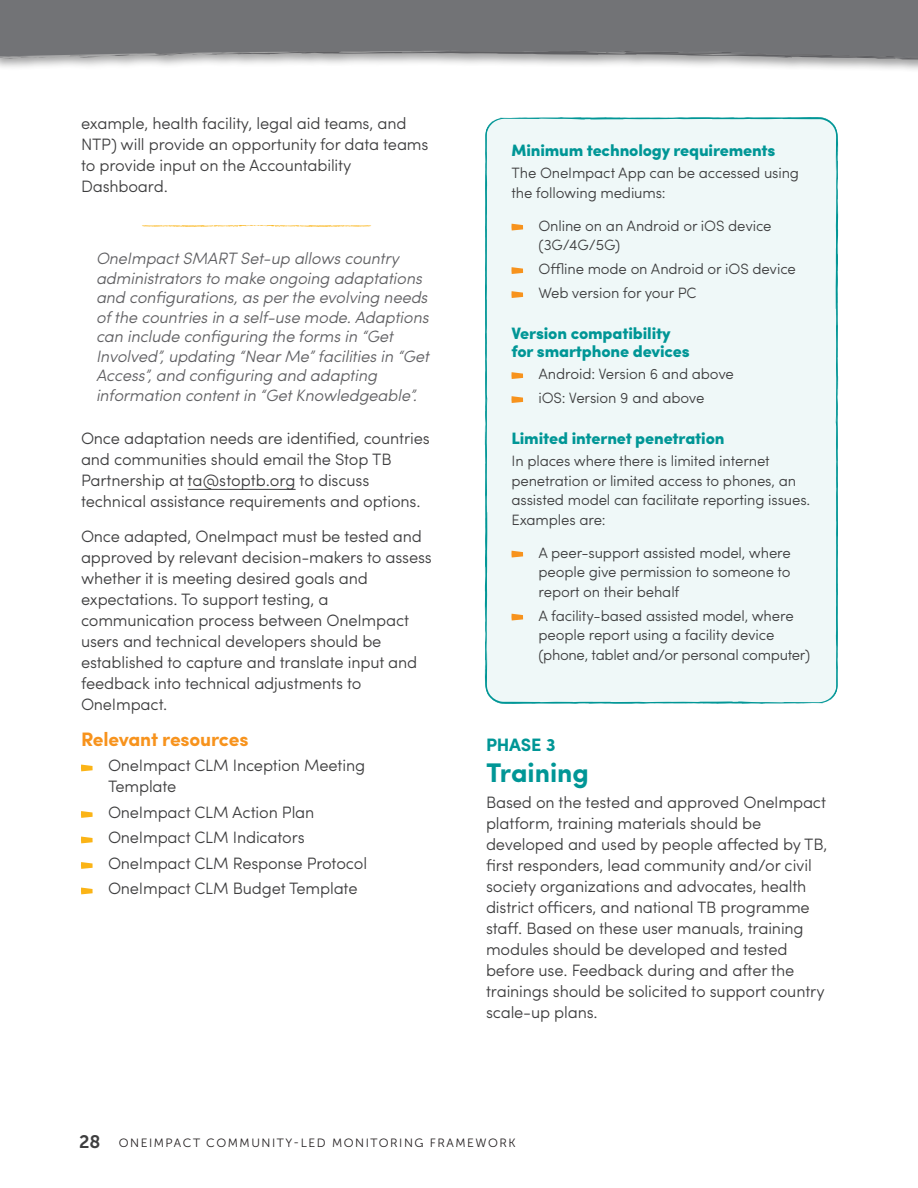
<style>
.page{position:relative;width:918px;height:1188px;background:#fff}
.page>*{position:absolute;margin:0;border:0;box-sizing:border-box;transform-origin:0 0}
.phase_name{font:700 27px "Sofia Pro";color:#009696}
.sub_13_turquoise{font:700 19.5px "Sofia Pro";letter-spacing:-.01em;color:#f7931d}
.phase_number{font:700 18px "Sofia Pro";letter-spacing:-.01em;color:#009696}
.text{font:300 16.5px/21px "Sofia Pro";letter-spacing:-.01em;color:#3e3e3f}
.empasis_italic{font:italic 300 16.5px/19.5px "Sofia Pro";letter-spacing:-.01em;color:#606063}
.bullet_lsa{font:300 16.5px/21px "Sofia Pro";letter-spacing:-.01em;color:#3e3e3f}
.sub_10{font:900 16.5px/18px "Sofia Pro";letter-spacing:-.01em;color:#009696}
.bullet{font:300 16.5px "Sofia Pro";letter-spacing:-.01em;color:#3e3e3f}
.text-2{font:300 15px/19.5px "Sofia Pro";letter-spacing:-.01em;color:#3e3e3f}
.bullet_lsa-2{font:300 15px/19.5px "Sofia Pro";letter-spacing:-.01em;color:#3e3e3f}
.bullet-2{font:300 15px/19.5px "Sofia Pro";letter-spacing:-.01em;color:#3e3e3f}
.t1{font:12px "Museo Sans 300";letter-spacing:.125em;color:#231f20}
.s1{font-family:"Museo Sans 700";font-size:18px;color:#3e3e3f}
</style>
<div class="page">
<div style="left:0;top:0;width:918px;height:73px;background:#3e3e3f;opacity:.5"></div>
<svg style="left:0;top:58px;width:59px;height:1px"></svg>
<div style="left:0;top:0;width:918px;height:58px;background:#727376"></div>
<svg style="left:67px;top:50px;width:851px;height:10px"></svg>
<hr style="left:188px;top:489px;width:108px;height:1px;background:#3e3e3f">
<svg style="left:142px;top:225px;width:229px;height:2px"></svg>
<svg style="left:81px;top:765px;width:12px;height:6px"></svg>
<svg style="left:81px;top:811px;width:12px;height:7px"></svg>
<svg style="left:81px;top:837px;width:12px;height:6px"></svg>
<svg style="left:81px;top:862px;width:12px;height:7px"></svg>
<svg style="left:81px;top:888px;width:12px;height:6px"></svg>
<div style="left:485px;top:117px;width:353px;height:587px;background:#eff8f8"></div>
<svg style="left:820px;top:117px;width:16px;height:19px"></svg>
<svg style="left:836px;top:187px;width:2px;height:45px"></svg>
<svg style="left:490px;top:117px;width:14px;height:8px"></svg>
<svg style="left:584px;top:703px;width:33px;height:1px"></svg>
<p class="text" style="left:81px;top:112px;width:349px">example, health facility, legal aid teams, and NTP) will provide an opportunity for data teams to provide input on the Accountability Dashboard.</p>
<p class="empasis_italic" style="left:96px;top:248px;width:335px">OneImpact SMART Set-up allows country administrators to make ongoing adaptations and configurations, as per the evolving needs of the countries in a self-use mode. Adaptions can include configuring the forms in “Get Involved”, updating “Near Me” facilities in “Get Access”, and configuring and adapting information content in “Get Knowledgeable”.</p>
<p class="text" style="left:81px;top:427px;width:350px">Once adaptation needs are identified, countries and communities should email the Stop TB Partnership at ta@stoptb.org to discuss technical assistance requirements and options.</p>
<p class="text" style="left:81px;top:525px;width:352px">Once adapted, OneImpact must be tested and approved by relevant decision-makers to assess whether it is meeting desired goals and expectations. To support testing, a communication process between OneImpact users and technical developers should be established to capture and translate input and feedback into technical adjustments to OneImpact.</p>
<p class="sub_13_turquoise" style="left:81px;top:724px;width:169px">Relevant resources</p>
<p class="bullet_lsa" style="left:108px;top:754px;width:259px">OneImpact CLM Inception Meeting<br>Template</p>
<p class="bullet_lsa" style="left:108px;top:801px;width:208px">OneImpact CLM Action Plan</p>
<p class="bullet_lsa" style="left:108px;top:826px;width:198px">OneImpact CLM Indicators</p>
<p class="bullet_lsa" style="left:108px;top:852px;width:261px">OneImpact CLM Response Protocol</p>
<p class="bullet" style="left:108px;top:876px;width:251px">OneImpact CLM Budget Template</p>
<p class="sub_10" style="left:512px;top:140px;width:266px">Minimum technology requirements</p>
<p class="text-2" style="left:512px;top:162px;width:289px">The OneImpact App can be accessed using the following mediums:</p>
<p class="bullet_lsa-2" style="left:538px;top:215px;width:235px">Online on an Android or iOS device (3G/4G/5G)</p>
<p class="bullet_lsa-2" style="left:538px;top:258px;width:259px">Offline mode on Android or iOS device</p>
<p class="bullet-2" style="left:538px;top:282px;width:160px">Web version for your PC</p>
<p class="sub_10" style="left:512px;top:323px;width:180px">Version compatibility for smartphone devices</p>
<p class="bullet_lsa-2" style="left:538px;top:363px;width:197px">Android: Version 6 and above</p>
<p class="bullet-2" style="left:538px;top:387px;width:168px">iOS: Version 9 and above</p>
<p class="sub_10" style="left:512px;top:428px;width:215px">Limited internet penetration</p>
<p class="text-2" style="left:512px;top:450px;width:300px">In places where there is limited internet penetration or limited access to phones, an assisted model can facilitate reporting issues.<br>Examples are:</p>
<p class="bullet_lsa-2" style="left:538px;top:542px;width:254px;text-align:justify">A peer-support assisted model, where people give permission to someone to report on their behalf</p>
<p class="bullet-2" style="left:538px;top:605px;width:273px">A facility-based assisted model, where people report using a facility device (phone, tablet and/or personal computer)</p>
<p class="phase_number" style="left:486px;top:730px;width:71px">PHASE 3</p>
<p class="phase_name" style="left:486px;top:752px;width:105px">Training</p>
<p class="text" style="left:486px;top:790px;width:343px">Based on the tested and approved OneImpact platform, training materials should be developed and used by people affected by TB, first responders, lead community and/or civil society organizations and advocates, health district officers, and national TB programme staff. Based on these user manuals, training modules should be developed and tested before use. Feedback during and after the trainings should be solicited to support country scale-up plans.</p>
<p class="t1" style="left:79px;top:1136px;width:438px"><span class="s1">28</span> ONEIMPACT COMMUNITY-LED MONITORING FRAMEWORK</p>
</div>
